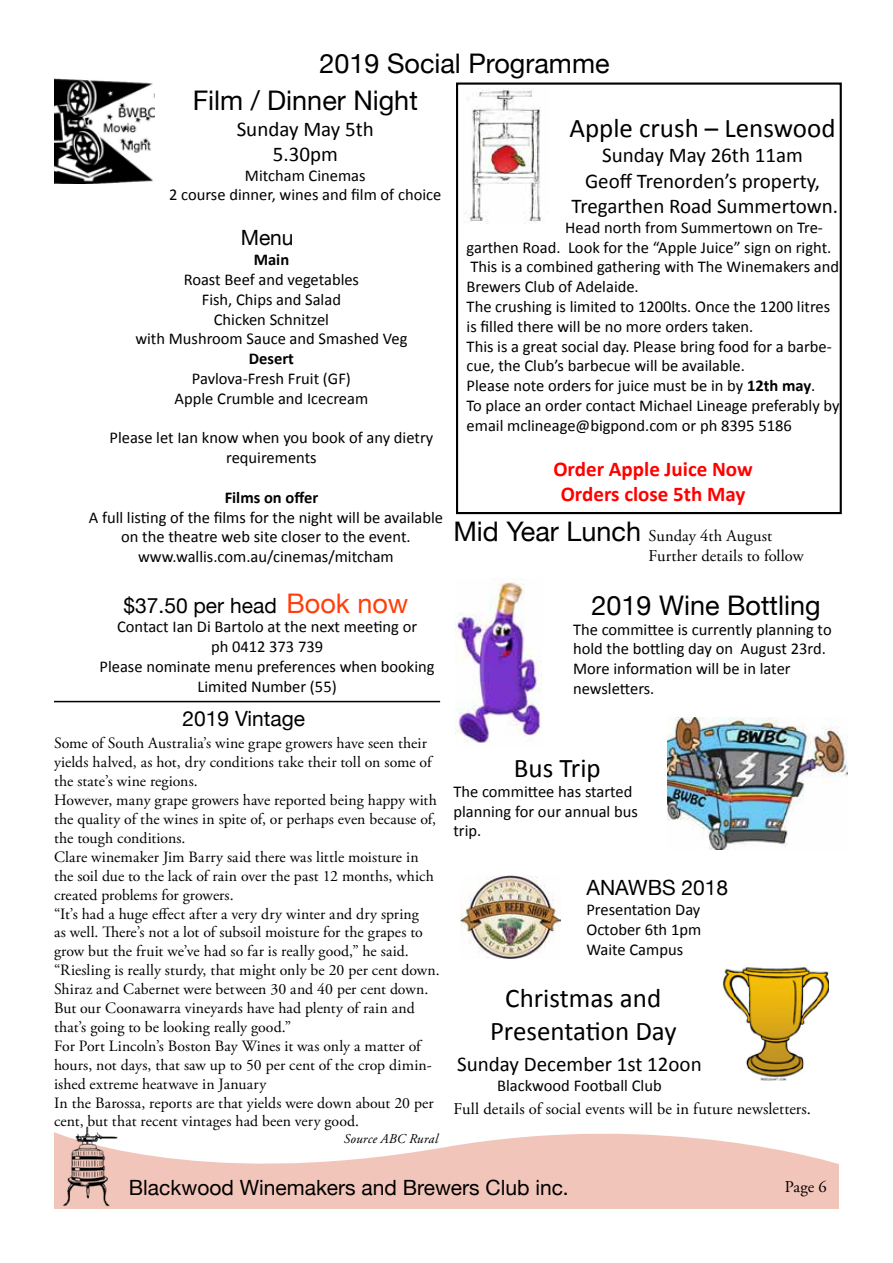
<style>
.page{position:relative;width:893px;height:1263px;background:#fff}
.page>*{position:absolute;margin:0;border:0;box-sizing:border-box;transform-origin:0 0}
.t1{font:27px/32.4px "Calibri";color:#000;text-align:center}
.t2{font:27px "Helvetica Neue";color:#000}
.t3{font:21px/25.2px "Calibri";color:#000;text-align:center}
.t4{font:21px "Helvetica Neue";color:#000}
.t5{font:700 21px/25.2px "Calibri";color:#f00;text-align:center}
.t6{font:16.5px/19.8px "Calibri";color:#000;text-align:center}
.t7{font:16.5px/19.8px "Adobe Garamond Pro";letter-spacing:.005em;color:#000}
.t8{font:700 16.5px "Calibri";color:#000}
.t9{font:15.75px/18.9px "Adobe Garamond Pro";letter-spacing:.005em;color:#000}
.t10{font:italic 13.5px "Adobe Garamond Pro";letter-spacing:.01em;color:#000}
.s1{font-size:27px;color:#ff3f0b}
.s2{font-weight:700}
.s3{font-family:"Helvetica Neue";font-size:27px}
</style>
<div class="page">
<svg style="left:126px;top:1133px;width:713px;height:76px;fill:#f2c5ba"></svg>
<img style="left:54px;top:1126px;width:72px;height:83px">
<img style="left:456px;top:578px;width:86px;height:167px">
<img style="left:668px;top:718px;width:179px;height:131px">
<img style="left:460px;top:875px;width:101px;height:84px">
<img style="left:723px;top:966px;width:106px;height:115px">
<div style="left:456px;top:83px;width:386px;height:431px;border:2px solid #000"></div>
<img style="left:464px;top:89px;width:77px;height:135px">
<hr style="left:54px;top:701px;width:386px;height:1px;background:#000">
<img style="left:54px;top:79px;width:101px;height:105px">
<h1 class="t2" style="left:319px;top:44px;width:292px">2019 Social Programme</h1>
<h1 class="t2" style="left:193px;top:81px;width:227px">Film / Dinner Night</h1>
<p class="t3" style="left:237px;top:115px;width:139px">Sunday May 5th<br>5.30pm</p>
<p class="t6" style="left:169px;top:164px;width:274px">Mitcham Cinemas<br>2 course dinner, wines and film of choice</p>
<p class="t4" style="left:241px;top:223px;width:54px">Menu</p>
<p class="t8" style="left:254px;top:249px;width:37px">Main</p>
<p class="t6" style="left:135px;top:269px;width:274px">Roast Beef and vegetables<br>Fish, Chips and Salad<br>Chicken Schnitzel<br>with Mushroom Sauce and Smashed Veg</p>
<p class="t8" style="left:249px;top:348px;width:47px">Desert</p>
<p class="t6" style="left:175px;top:368px;width:195px">Pavlova-Fresh Fruit (GF)<br>Apple Crumble and Icecream</p>
<p class="t6" style="left:109px;top:427px;width:325px">Please let Ian know when you book of any dietry requirements</p>
<p class="t8" style="left:225px;top:487px;width:95px">Films on offer</p>
<p class="t6" style="left:89px;top:506px;width:356px">A full listing of the films for the night will be available on the theatre web site closer to the event. www.wallis.com.au/cinemas/mitcham</p>
<p class="t4" style="left:123px;top:590px;width:286px">$37.50 per head <span class="s1">Book now</span></p>
<p class="t6" style="left:100px;top:616px;width:337px">Contact Ian Di Bartolo at the next meeting or<br>ph 0412 373 739<br>Please nominate menu preferences when booking<br>Limited Number (55)</p>
<p class="t4" style="left:183px;top:704px;width:124px">2019 Vintage</p>
<p class="t9" style="left:54px;top:734px;width:387px">Some of South Australia’s wine grape growers have seen their yields halved, as hot, dry conditions take their toll on some of the state’s wine regions.<br>However, many grape growers have reported being happy with the quality of the wines in spite of, or perhaps even because of, the tough conditions.<br>Clare winemaker Jim Barry said there was little moisture in the soil due to the lack of rain over the past 12 months, which created problems for growers.<br>“It’s had a huge effect after a very dry winter and dry spring<br>as well. There’s not a lot of subsoil moisture for the grapes to grow but the fruit we’ve had so far is really good,” he said. “Riesling is really sturdy, that might only be 20 per cent down.<br>Shiraz and Cabernet were between 30 and 40 per cent down.<br>But our Coonawarra vineyards have had plenty of rain and that’s going to be looking really good.”<br>For Port Lincoln’s Boston Bay Wines it was only a matter of hours, not days, that saw up to 50 per cent of the crop dimin&shy;ished extreme heatwave in January<br>In the Barossa, reports are that yields were down about 20 per cent, but that recent vintages had been very good.</p>
<p class="t10" style="left:344px;top:1131px;width:96px">Source ABC Rural</p>
<h1 class="t1" style="left:569px;top:111px;width:268px">Apple crush – Lenswood</h1>
<p class="t3" style="left:571px;top:142px;width:268px">Sunday May 26th 11am<br>Geoff Trenorden’s property,<br>Tregarthen Road Summertown.</p>
<p class="t6" style="left:467px;top:217px;width:375px;text-align:left;text-indent:99px">Head north from Summertown on Tre&shy;garthen Road. Look for the “Apple Juice” sign on right.<br>This is a combined gathering with The Winemakers and Brewers Club of Adelaide.<br>The crushing is limited to 1200lts. Once the 1200 litres is filled there will be no more orders taken.<br>This is a great social day. Please bring food for a barbe&shy;cue, the Club’s barbecue will be available.<br>Please note orders for juice must be in by <span class="s2">12th may</span>.<br>To place an order contact Michael Lineage preferably by email mclineage@bigpond.com or ph 8395 5186</p>
<p class="t5" style="left:553px;top:455px;width:201px">Order Apple Juice Now<br>Orders close 5th May</p>
<p class="t7" style="left:648px;top:526px;width:157px;text-indent:-195px"><span class="s3">Mid Year Lunch</span> Sunday 4th August<br>Further details to follow</p>
<h1 class="t2" style="left:591px;top:586px;width:231px">2019 Wine Bottling</h1>
<p class="t6" style="left:573px;top:618px;width:260px;text-align:left">The committee is currently planning to hold the bottling day on August 23rd.<br>More information will be in later newsletters.</p>
<h1 class="t1" style="left:514px;top:750px;width:88px">Bus Trip</h1>
<p class="t6" style="left:453px;top:780px;width:186px;text-align:left">The committee has started planning for our annual bus trip.</p>
<p class="t4" style="left:586px;top:873px;width:143px">ANAWBS 2018</p>
<p class="t6" style="left:586px;top:899px;width:116px;text-align:justify">Presentation Day October 6th 1pm Waite Campus</p>
<h1 class="t1" style="left:490px;top:981px;width:188px">Christmas and<br>Presentation Day</h1>
<p class="t3" style="left:457px;top:1050px;width:246px">Sunday December 1st 12oon</p>
<p class="t6" style="left:497px;top:1075px;width:166px">Blackwood Football Club</p>
<p class="t7" style="left:453px;top:1099px;width:359px">Full details of social events will be in future newsletters.</p>
<p class="t4" style="left:129px;top:1172px;width:441px">Blackwood Winemakers and Brewers Club inc.</p>
<p class="t7" style="left:785px;top:1178px;width:43px">Page 6</p>
</div>
